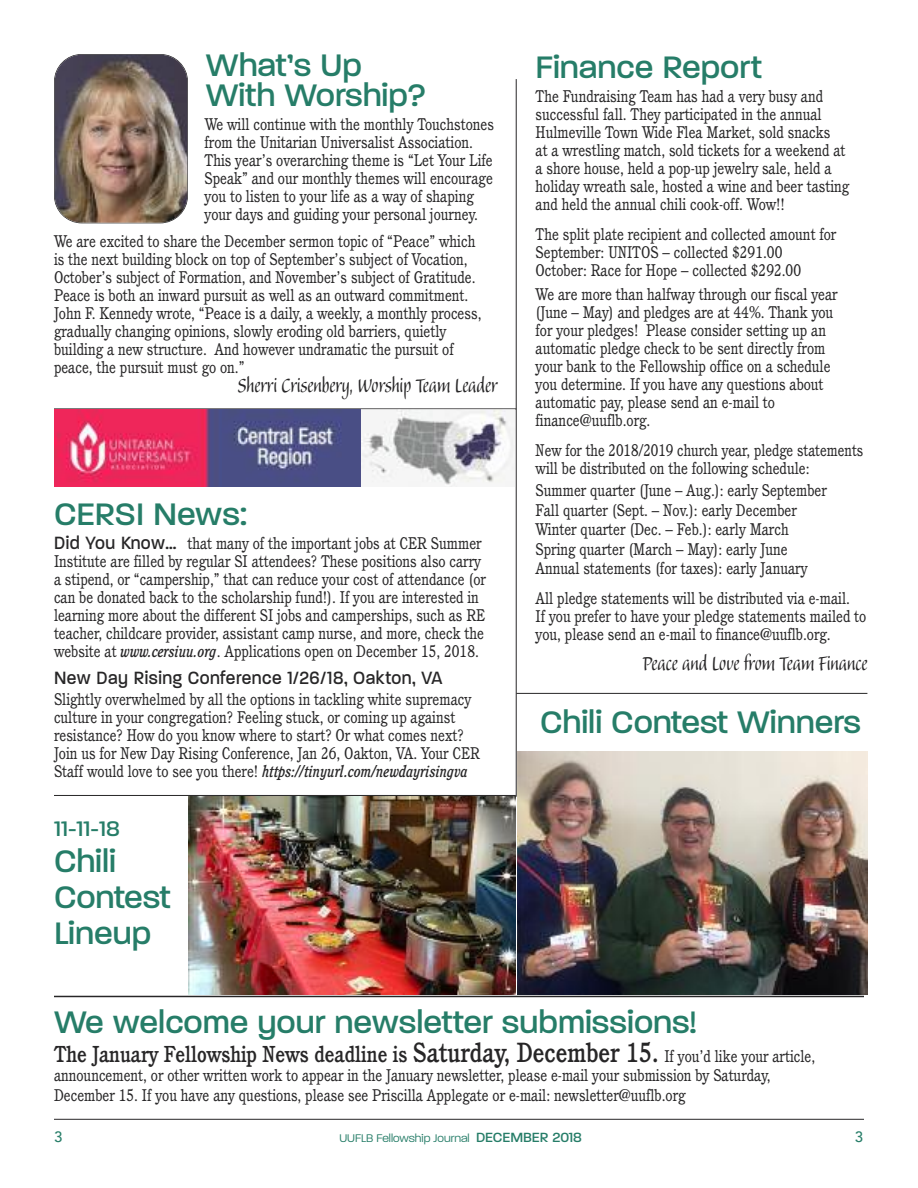
<style>
.page{position:relative;width:918px;height:1188px;background:#fff}
.page>*{position:absolute;margin:0;border:0;box-sizing:border-box;transform-origin:0 0}
.t1{font:500 42px/36px "Paralucent";color:#267d68}
.t2{font:500 28.5px "Paralucent";color:#267d68}
.t3{font:25.5px "Balzano";color:#272627;scale:.9 1}
.t4{font:500 24px "Paralucent";letter-spacing:.025em;color:#272627;scale:.9 1}
.t5{font:500 22.5px "Cushing";color:#272627;scale:.9 1}
.t6{font:16.5px/18px "Cushing";color:#272627;scale:.9 1}
.t7{font:16.5px/18px "Cushing";color:#272627;scale:.88 1}
.t8{font:300 15px "Paralucent";color:#267d68}
.t9{font:500 15px "Avenir";color:#267d68}
.s1{font-family:"Paralucent";font-weight:500;font-size:24px}
.s2{font-weight:500;font-style:italic}
.s3{font-size:27px}
.s4{font-weight:400;font-size:16.5px}
.s5{font-weight:500;font-size:18px}
</style>
<div class="page">
<hr style="left:516px;top:79px;width:1px;height:718px;background:#272627">
<hr style="left:54px;top:1119px;width:810px;height:1px;background:#272627">
<hr style="left:54px;top:996px;width:810px;height:1px;background:#272627">
<hr style="left:54px;top:409px;width:462px;height:1px;background:#272627">
<img style="left:55px;top:55px;width:132px;height:168px">
<hr style="left:516px;top:693px;width:351px;height:1px;background:#272627">
<img style="left:189px;top:796px;width:327px;height:199px">
<img style="left:54px;top:409px;width:461px;height:78px">
<img style="left:361px;top:410px;width:1px;height:77px">
<hr style="left:54px;top:795px;width:462px;height:1px;background:#272627">
<img style="left:517px;top:752px;width:350px;height:243px">
<h1 class="t1" style="left:206px;top:46px;width:222px;line-height:30px">What’s Up<br>With Worship?</h1>
<p class="t6" style="left:205px;top:116px;width:323px">We will continue with the monthly Touchstones from the Unitarian Universalist Association.<br>This year’s overarching theme is “Let Your Life Speak” and our monthly themes will encourage you to listen to your life as a way of shaping your days and guiding your personal journey.</p>
<p class="t6" style="left:54px;top:233px;width:477px">We are excited to share the December sermon topic of “Peace” which is the next building block on top of September’s subject of Vocation, October’s subject of Formation, and November’s subject of Gratitude.<br>Peace is both an inward pursuit as well as an outward commitment.<br>John F. Kennedy wrote, “Peace is a daily, a weekly, a monthly process, gradually changing opinions, slowly eroding old barriers, quietly building a new structure. And however undramatic the pursuit of peace, the pursuit must go on.”</p>
<h3 class="t3" style="left:238px;top:376px;width:290px">Sherri Crisenbery, Worship Team Leader</h3>
<h1 class="t1" style="left:54px;top:492px;width:194px">CERSI News:</h1>
<p class="t6" style="left:54px;top:535px;width:482px"><span class="s1">Did You Know…</span> that many of the important jobs at CER Summer Institute are filled by regular SI attendees? These positions also carry a stipend, or “campership,” that can reduce your cost of attendance (or can be donated back to the scholarship fund!). If you are interested in learning more about the different SI jobs and camperships, such as RE teacher, childcare provider, assistant camp nurse, and more, check the website at <span class="s2">www.cersiuu.org</span>. Applications open on December 15, 2018.</p>
<h3 class="t4" style="left:54px;top:661px;width:433px">New Day Rising Conference 1/26/18, Oakton, VA</h3>
<p class="t6" style="left:54px;top:691px;width:475px">Slightly overwhelmed by all the options in tackling white supremacy culture in your congregation? Feeling stuck, or coming up against resistance? How do you know where to start? Or what comes next?<br>Join us for New Day Rising Conference, Jan 26, Oakton, VA. Your CER Staff would love to see you there! <span class="s2">https://tinyurl.com/newdayrisingva</span></p>
<h2 class="t2" style="left:54px;top:809px;width:67px">11-11-18</h2>
<h1 class="t1" style="left:54px;top:839px;width:118px">Chili<br>Contest<br>Lineup</h1>
<h1 class="t1" style="left:536px;top:45px;width:228px">Finance Report</h1>
<p class="t6" style="left:536px;top:88px;width:350px">The Fundraising Team has had a very busy and successful fall. They participated in the annual Hulmeville Town Wide Flea Market, sold snacks<br>at a wrestling match, sold tickets for a weekend at a shore house, held a pop-up jewelry sale, held a holiday wreath sale, hosted a wine and beer tasting and held the annual chili cook-off. Wow!!</p>
<p class="t6" style="left:536px;top:226px;width:336px">The split plate recipient and collected amount for<br>September: UNITOS – collected $291.00<br>October: Race for Hope – collected $292.00</p>
<p class="t6" style="left:536px;top:286px;width:337px">We are more than halfway through our fiscal year (June – May) and pledges are at 44%. Thank you for your pledges! Please consider setting up an automatic pledge check to be sent directly from your bank to the Fellowship office on a schedule you determine. If you have any questions about automatic pay, please send an e-mail to finance@uuflb.org.</p>
<p class="t7" style="left:536px;top:442px;width:374px">New for the 2018/2019 church year, pledge statements will be distributed on the following schedule:</p>
<p class="t6" style="left:536px;top:482px;width:325px;line-height:19.5px">Summer quarter (June – Aug.): early September Fall quarter (Sept. – Nov.): early December Winter quarter (Dec. – Feb.): early March Spring quarter (March – May): early June Annual statements (for taxes): early January</p>
<p class="t6" style="left:536px;top:591px;width:369px">All pledge statements will be distributed via e-mail.<br>If you prefer to have your pledge statements mailed to you, please send an e-mail to finance@uuflb.org.</p>
<h3 class="t3" style="left:643px;top:654px;width:251px">Peace and Love from Team Finance</h3>
<h1 class="t1" style="left:540px;top:700px;width:323px">Chili Contest Winners</h1>
<h1 class="t1" style="left:54px;top:1001px;width:644px">We welcome your newsletter submissions!</h1>
<h3 class="t5" style="left:54px;top:1045px;width:847px">The January Fellowship News deadline is <span class="s3">Saturday, December 15.</span> <span class="s4">If you’d like your article,</span></h3>
<p class="t6" style="left:54px;top:1067px;width:798px;line-height:19.5px">announcement, or other written work to appear in the January newsletter, please e-mail your submission by Saturday,<br>December 15. If you have any questions, please see Priscilla Applegate or e-mail: newsletter@uuflb.org</p>
<p class="t9" style="left:54px;top:1127px;width:10px">3</p>
<p class="t8" style="left:340px;top:1128px;width:244px">UUFLB Fellowship Journal <span class="s5">DECEMBER 2018</span></p>
<p class="t9" style="left:855px;top:1127px;width:10px">3</p>
</div>
